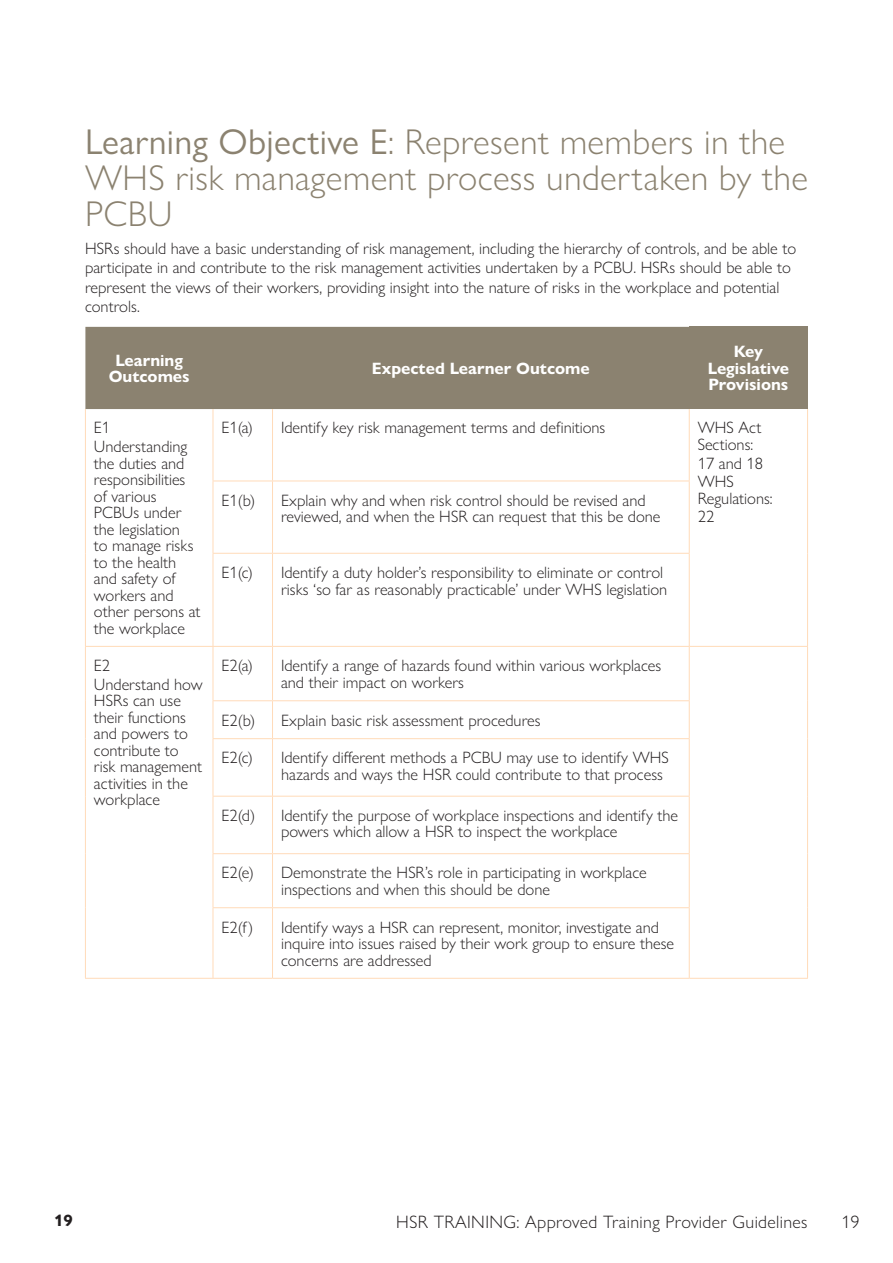
<style>
.page{position:relative;width:893px;height:1263px;background:#fff}
.page>*{position:absolute;margin:0;border:0;box-sizing:border-box;transform-origin:0 0}
.Heading_1_Objective{font:300 36px/36px "Gill Sans Nova";letter-spacing:.01em;color:#8b8270}
.t1{font:300 18px "Gill Sans Nova";letter-spacing:.02em;color:#231f20}
.Table_Body{font:300 16.5px/16.5px "Gill Sans Nova";color:#231f20}
.Table_Head{font:700 16.5px/16.5px "Gill Sans Nova";color:#fff;text-align:center}
.t2{font:700 16.5px "Gill Sans Nova";color:#231f20}
.s1{font-weight:400}
</style>
<div class="page">
<div style="left:85px;top:327px;width:604px;height:82px;background:#8b8270"></div>
<div style="left:689px;top:327px;width:118px;height:82px;background:#8b8270"></div>
<hr style="left:213px;top:409px;width:1px;height:72px;background:#ffdbb9">
<hr style="left:272px;top:409px;width:1px;height:72px;background:#ffdbb9">
<hr style="left:689px;top:409px;width:1px;height:72px;background:#ffdbb9">
<hr style="left:213px;top:481px;width:60px;height:1px;background:#ffdbb9">
<hr style="left:213px;top:481px;width:1px;height:72px;background:#ffdbb9">
<hr style="left:273px;top:481px;width:417px;height:1px;background:#ffdbb9">
<hr style="left:272px;top:481px;width:1px;height:72px;background:#ffdbb9">
<hr style="left:689px;top:481px;width:1px;height:72px;background:#ffdbb9">
<hr style="left:213px;top:553px;width:60px;height:1px;background:#ffdbb9">
<hr style="left:213px;top:554px;width:1px;height:92px;background:#ffdbb9">
<hr style="left:273px;top:553px;width:417px;height:1px;background:#ffdbb9">
<hr style="left:272px;top:554px;width:1px;height:92px;background:#ffdbb9">
<hr style="left:689px;top:554px;width:1px;height:92px;background:#ffdbb9">
<hr style="left:85px;top:646px;width:128px;height:1px;background:#ffdbb9">
<hr style="left:213px;top:646px;width:60px;height:1px;background:#ffdbb9">
<hr style="left:213px;top:647px;width:1px;height:53px;background:#ffdbb9">
<hr style="left:273px;top:646px;width:416px;height:1px;background:#ffdbb9">
<hr style="left:272px;top:647px;width:1px;height:53px;background:#ffdbb9">
<hr style="left:689px;top:646px;width:119px;height:1px;background:#ffdbb9">
<hr style="left:689px;top:647px;width:1px;height:53px;background:#ffdbb9">
<hr style="left:213px;top:701px;width:1px;height:37px;background:#ffdbb9">
<hr style="left:272px;top:701px;width:1px;height:37px;background:#ffdbb9">
<hr style="left:689px;top:701px;width:1px;height:37px;background:#ffdbb9">
<hr style="left:213px;top:739px;width:1px;height:57px;background:#ffdbb9">
<hr style="left:272px;top:739px;width:1px;height:57px;background:#ffdbb9">
<hr style="left:689px;top:739px;width:1px;height:57px;background:#ffdbb9">
<hr style="left:213px;top:796px;width:1px;height:57px;background:#ffdbb9">
<hr style="left:272px;top:796px;width:1px;height:57px;background:#ffdbb9">
<hr style="left:689px;top:796px;width:1px;height:57px;background:#ffdbb9">
<hr style="left:213px;top:854px;width:1px;height:53px;background:#ffdbb9">
<hr style="left:272px;top:854px;width:1px;height:53px;background:#ffdbb9">
<hr style="left:689px;top:854px;width:1px;height:53px;background:#ffdbb9">
<hr style="left:213px;top:908px;width:1px;height:70px;background:#ffdbb9">
<hr style="left:272px;top:908px;width:1px;height:70px;background:#ffdbb9">
<hr style="left:689px;top:908px;width:1px;height:70px;background:#ffdbb9">
<hr style="left:85px;top:409px;width:1px;height:72px;background:#ffdbb9">
<hr style="left:807px;top:409px;width:1px;height:72px;background:#ffdbb9">
<hr style="left:85px;top:481px;width:1px;height:72px;background:#ffdbb9">
<hr style="left:807px;top:481px;width:1px;height:72px;background:#ffdbb9">
<hr style="left:85px;top:553px;width:1px;height:93px;background:#ffdbb9">
<hr style="left:807px;top:553px;width:1px;height:93px;background:#ffdbb9">
<hr style="left:85px;top:647px;width:1px;height:54px;background:#ffdbb9">
<hr style="left:807px;top:647px;width:1px;height:54px;background:#ffdbb9">
<hr style="left:85px;top:701px;width:1px;height:38px;background:#ffdbb9">
<hr style="left:213px;top:700px;width:60px;height:1px;background:#ffdbb9">
<hr style="left:273px;top:700px;width:417px;height:1px;background:#ffdbb9">
<hr style="left:807px;top:701px;width:1px;height:38px;background:#ffdbb9">
<hr style="left:85px;top:739px;width:1px;height:57px;background:#ffdbb9">
<hr style="left:213px;top:738px;width:60px;height:1px;background:#ffdbb9">
<hr style="left:273px;top:738px;width:417px;height:1px;background:#ffdbb9">
<hr style="left:807px;top:739px;width:1px;height:57px;background:#ffdbb9">
<hr style="left:85px;top:796px;width:1px;height:58px;background:#ffdbb9">
<hr style="left:213px;top:796px;width:60px;height:1px;background:#ffdbb9">
<hr style="left:273px;top:796px;width:417px;height:1px;background:#ffdbb9">
<hr style="left:807px;top:796px;width:1px;height:58px;background:#ffdbb9">
<hr style="left:85px;top:854px;width:1px;height:54px;background:#ffdbb9">
<hr style="left:213px;top:853px;width:60px;height:1px;background:#ffdbb9">
<hr style="left:273px;top:853px;width:417px;height:1px;background:#ffdbb9">
<hr style="left:807px;top:854px;width:1px;height:54px;background:#ffdbb9">
<hr style="left:85px;top:908px;width:1px;height:70px;background:#ffdbb9">
<hr style="left:213px;top:907px;width:60px;height:1px;background:#ffdbb9">
<hr style="left:273px;top:907px;width:417px;height:1px;background:#ffdbb9">
<hr style="left:807px;top:908px;width:1px;height:70px;background:#ffdbb9">
<hr style="left:85px;top:978px;width:128px;height:1px;background:#ffdbb9">
<hr style="left:213px;top:978px;width:60px;height:1px;background:#ffdbb9">
<hr style="left:273px;top:978px;width:416px;height:1px;background:#ffdbb9">
<hr style="left:689px;top:978px;width:119px;height:1px;background:#ffdbb9">
<h1 class="Heading_1_Objective" style="left:85px;top:123px;width:724px"><span class="s1">Learning Objective E</span>: Represent members in the<br>WHS risk management process undertaken by the<br>PCBU</h1>
<p class="Table_Body" style="left:85px;top:238px;width:713px;line-height:19.5px">HSRs should have a basic understanding of risk management, including the hierarchy of controls, and be able to participate in and contribute to the risk management activities undertaken by a PCBU. HSRs should be able to represent the views of their workers, providing insight into the nature of risks in the workplace and potential controls.</p>
<h1 class="Table_Head" style="left:109px;top:352px;width:83px">Learning<br>Outcomes</h1>
<h1 class="Table_Head" style="left:372px;top:360px;width:219px">Expected Learner Outcome</h1>
<h1 class="Table_Head" style="left:708px;top:344px;width:83px">Key<br>Legislative<br>Provisions</h1>
<p class="Table_Body" style="left:94px;top:419px;width:18px">E1</p>
<p class="Table_Body" style="left:94px;top:438px;width:108px">Understanding the duties and responsibilities of various<br>PCBUs under the legislation<br>to manage risks to the health and safety of workers and other persons at the workplace</p>
<p class="Table_Body" style="left:94px;top:657px;width:18px">E2</p>
<p class="Table_Body" style="left:94px;top:676px;width:110px">Understand how<br>HSRs can use their functions and powers to contribute to risk management activities in the workplace</p>
<p class="Table_Body" style="left:221px;top:419px;width:33px">E1(a)</p>
<p class="Table_Body" style="left:281px;top:419px;width:326px">Identify key risk management terms and definitions</p>
<p class="Table_Body" style="left:698px;top:419px;width:65px">WHS Act<br>Sections:</p>
<p class="Table_Body" style="left:698px;top:455px;width:67px">17 and 18</p>
<p class="Table_Body" style="left:698px;top:473px;width:76px">WHS<br>Regulations:</p>
<p class="Table_Body" style="left:698px;top:508px;width:18px">22</p>
<p class="Table_Body" style="left:221px;top:492px;width:35px">E1(b)</p>
<p class="Table_Body" style="left:281px;top:492px;width:381px">Explain why and when risk control should be revised and reviewed, and when the HSR can request that this be done</p>
<p class="Table_Body" style="left:221px;top:564px;width:33px">E1(c)</p>
<p class="Table_Body" style="left:281px;top:564px;width:388px">Identify a duty holder’s responsibility to eliminate or control risks ‘so far as reasonably practicable’ under WHS legislation</p>
<p class="Table_Body" style="left:221px;top:657px;width:33px">E2(a)</p>
<p class="Table_Body" style="left:281px;top:657px;width:382px">Identify a range of hazards found within various workplaces and their impact on workers</p>
<p class="Table_Body" style="left:221px;top:711px;width:35px">E2(b)</p>
<p class="Table_Body" style="left:281px;top:711px;width:261px">Explain basic risk assessment procedures</p>
<p class="Table_Body" style="left:221px;top:749px;width:33px">E2(c)</p>
<p class="Table_Body" style="left:281px;top:749px;width:389px">Identify different methods a PCBU may use to identify WHS hazards and ways the HSR could contribute to that process</p>
<p class="Table_Body" style="left:221px;top:807px;width:35px">E2(d)</p>
<p class="Table_Body" style="left:281px;top:807px;width:399px">Identify the purpose of workplace inspections and identify the powers which allow a HSR to inspect the workplace</p>
<p class="Table_Body" style="left:221px;top:864px;width:34px">E2(e)</p>
<p class="Table_Body" style="left:281px;top:864px;width:367px">Demonstrate the HSR’s role in participating in workplace inspections and when this should be done</p>
<p class="Table_Body" style="left:221px;top:918px;width:33px">E2(f)</p>
<p class="Table_Body" style="left:281px;top:918px;width:395px">Identify ways a HSR can represent, monitor, investigate and inquire into issues raised by their work group to ensure these concerns are addressed</p>
<p class="t2" style="left:54px;top:1210px;width:20px">19</p>
<p class="t1" style="left:396px;top:1210px;width:413px">HSR TRAINING: Approved Training Provider Guidelines</p>
<p class="t1" style="left:841px;top:1210px;width:20px">19</p>
</div>
